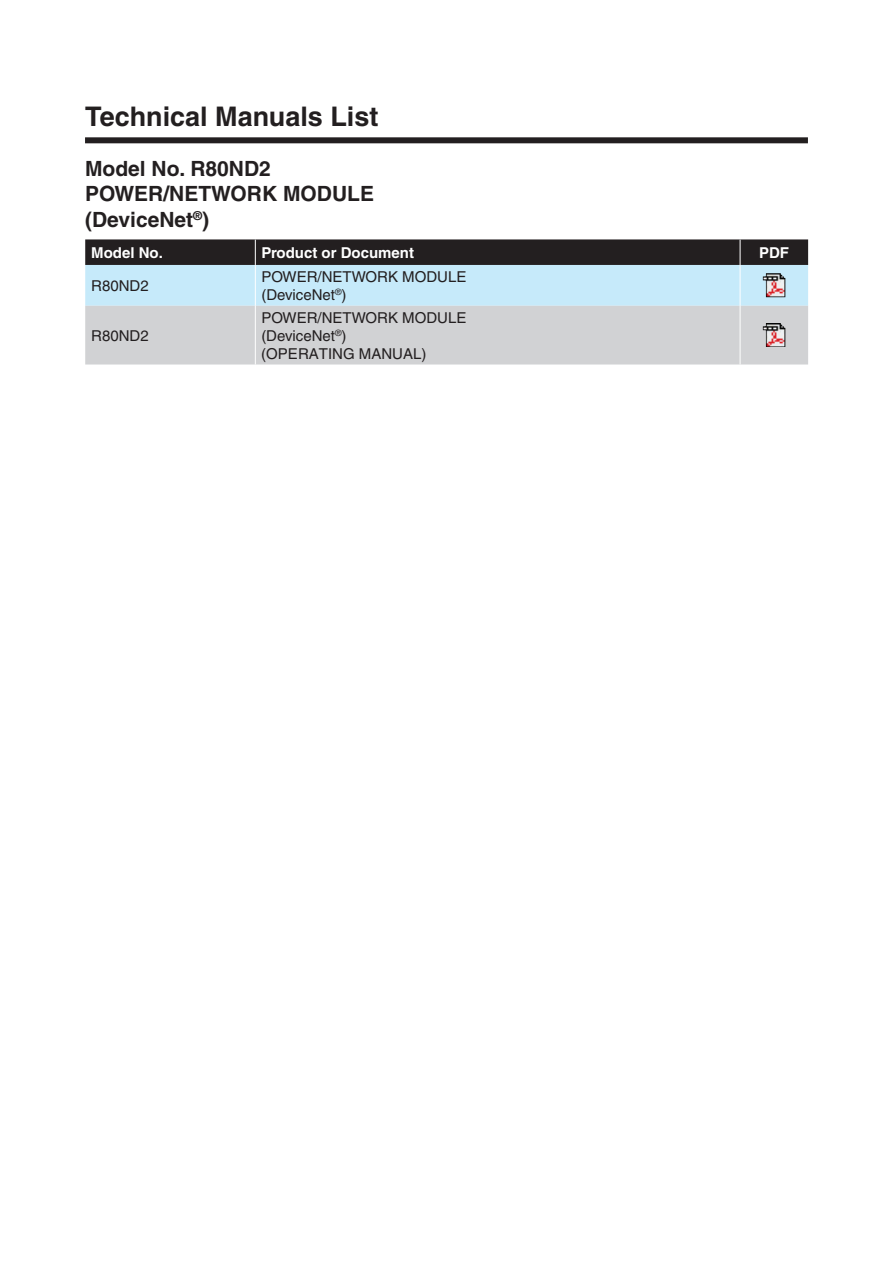
<style>
.page{position:relative;width:893px;height:1263px;background:#fff}
.page>*{position:absolute;margin:0;border:0;box-sizing:border-box;transform-origin:0 0}
.t1{font:700 27px "Helvetica LT Std";color:#231f20}
.t2{font:700 21px/25.2px "Helvetica LT Std";color:#231f20}
.t3{font:15px/18px "Helvetica LT Std";color:#231f20}
.t4{font:700 15px "Helvetica LT Std";color:#fff}
</style>
<div class="page">
<svg style="left:85px;top:239px;width:723px;height:125px;background:#a9b5bb"></svg>
<hr style="left:255px;top:265px;width:1px;height:41px;background:#fff">
<hr style="left:740px;top:265px;width:1px;height:41px;background:#fff">
<hr style="left:255px;top:306px;width:1px;height:58px;background:#fff">
<hr style="left:740px;top:306px;width:1px;height:58px;background:#fff">
<img style="left:763px;top:273px;width:22px;height:24px">
<img style="left:763px;top:323px;width:22px;height:24px">
<div style="left:85px;top:137px;width:723px;height:6px;background:#231f20"></div>
<h1 class="t1" style="left:85px;top:100px;width:295px">Technical Manuals List</h1>
<h2 class="t2" style="left:85px;top:156px;width:291px">Model No. R80ND2<br>POWER/NETWORK MODULE (DeviceNet<sup>®</sup>)</h2>
<p class="t4" style="left:91px;top:243px;width:73px">Model No.</p>
<p class="t4" style="left:261px;top:243px;width:154px">Product or Document</p>
<p class="t4" style="left:759px;top:243px;width:32px">PDF</p>
<p class="t3" style="left:91px;top:276px;width:59px">R80ND2</p>
<p class="t3" style="left:261px;top:267px;width:207px">POWER/NETWORK MODULE (DeviceNet<sup>®</sup>)</p>
<p class="t3" style="left:91px;top:326px;width:59px">R80ND2</p>
<p class="t3" style="left:261px;top:308px;width:207px">POWER/NETWORK MODULE (DeviceNet<sup>®</sup>)<br>(OPERATING MANUAL)</p>
</div>
